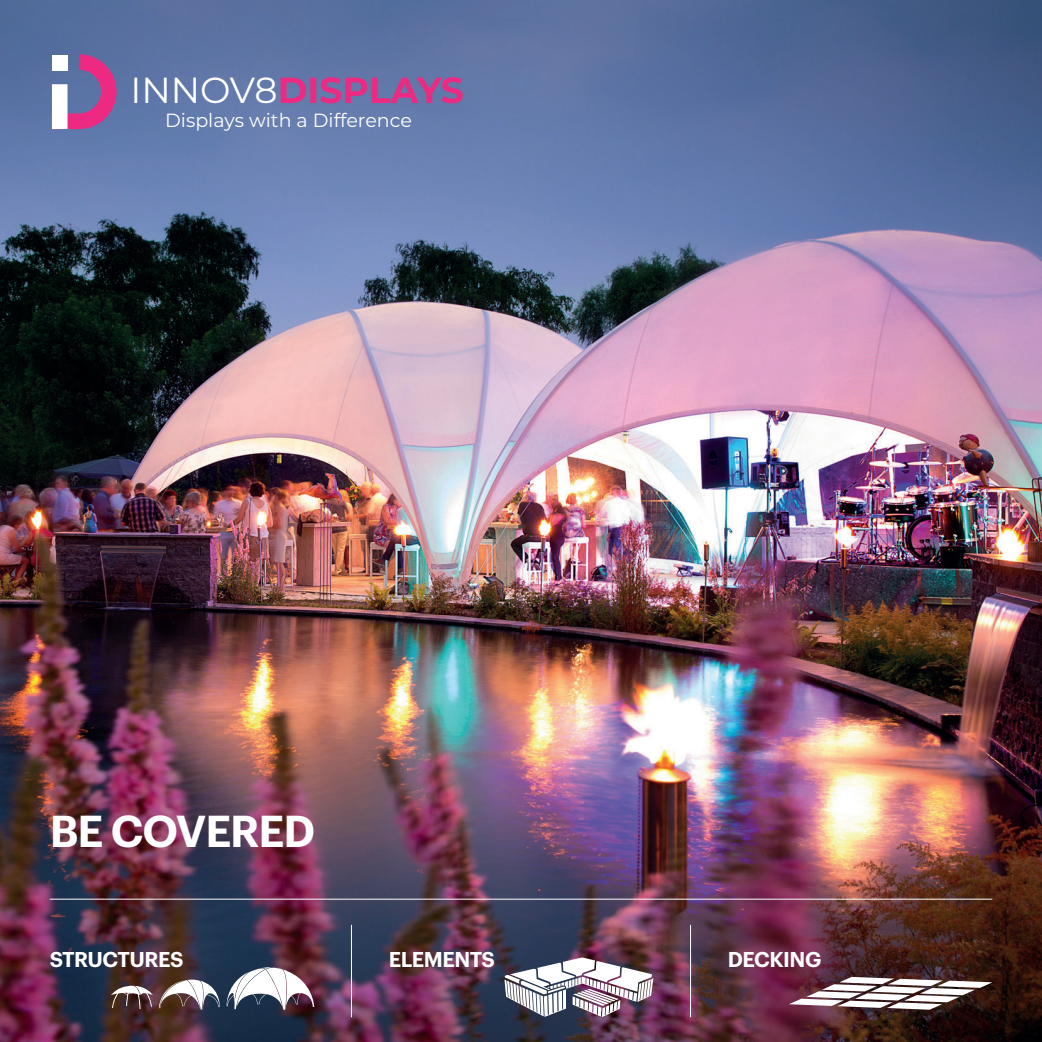
<style>
.page{position:relative;width:1042px;height:1042px;background:#fff}
.page>*{position:absolute;margin:0;border:0;box-sizing:border-box;transform-origin:0 0}
.t1{font:600 43.75px "Graphik";letter-spacing:-.025em;color:#fff}
.t2{font:700 36.23px "Montserrat";color:#ed2a82}
.t3{font:600 21px "Graphik";letter-spacing:-.025em;color:#fff}
.t4{font:19.07px "Montserrat";color:#fff}
.s1{font-weight:400;color:#fff}
</style>
<div class="page">
<img style="left:0;top:0;width:1042px;height:1042px">
<hr style="left:690px;top:925px;width:1px;height:92px;background:#fff">
<hr style="left:351px;top:925px;width:1px;height:92px;background:#fff">
<hr style="left:50px;top:898px;width:942px;height:1px;background:#fff">
<svg style="left:227px;top:966px;width:87px;height:43px"></svg>
<svg style="left:159px;top:979px;width:61px;height:30px"></svg>
<svg style="left:111px;top:985px;width:42px;height:24px"></svg>
<img style="left:789px;top:977px;width:203px;height:32px">
<img style="left:504px;top:957px;width:149px;height:60px">
<svg style="left:52px;top:54px;width:65px;height:75px;background:#a66ea5"></svg>
<div style="left:52px;top:55px;width:16px;height:16px;background:#fff"></div>
<h2 class="t2" style="left:130px;top:64px;width:335px"><span class="s1">INNOV8</span>DISPLAYS</h2>
<p class="t4" style="left:165px;top:107px;width:248px">Displays with a Difference</p>
<h1 class="t1" style="left:50px;top:797px;width:267px">BE COVERED</h1>
<p class="t3" style="left:50px;top:943px;width:135px">STRUCTURES</p>
<p class="t3" style="left:389px;top:943px;width:108px">ELEMENTS</p>
<p class="t3" style="left:728px;top:943px;width:95px">DECKING</p>
</div>
